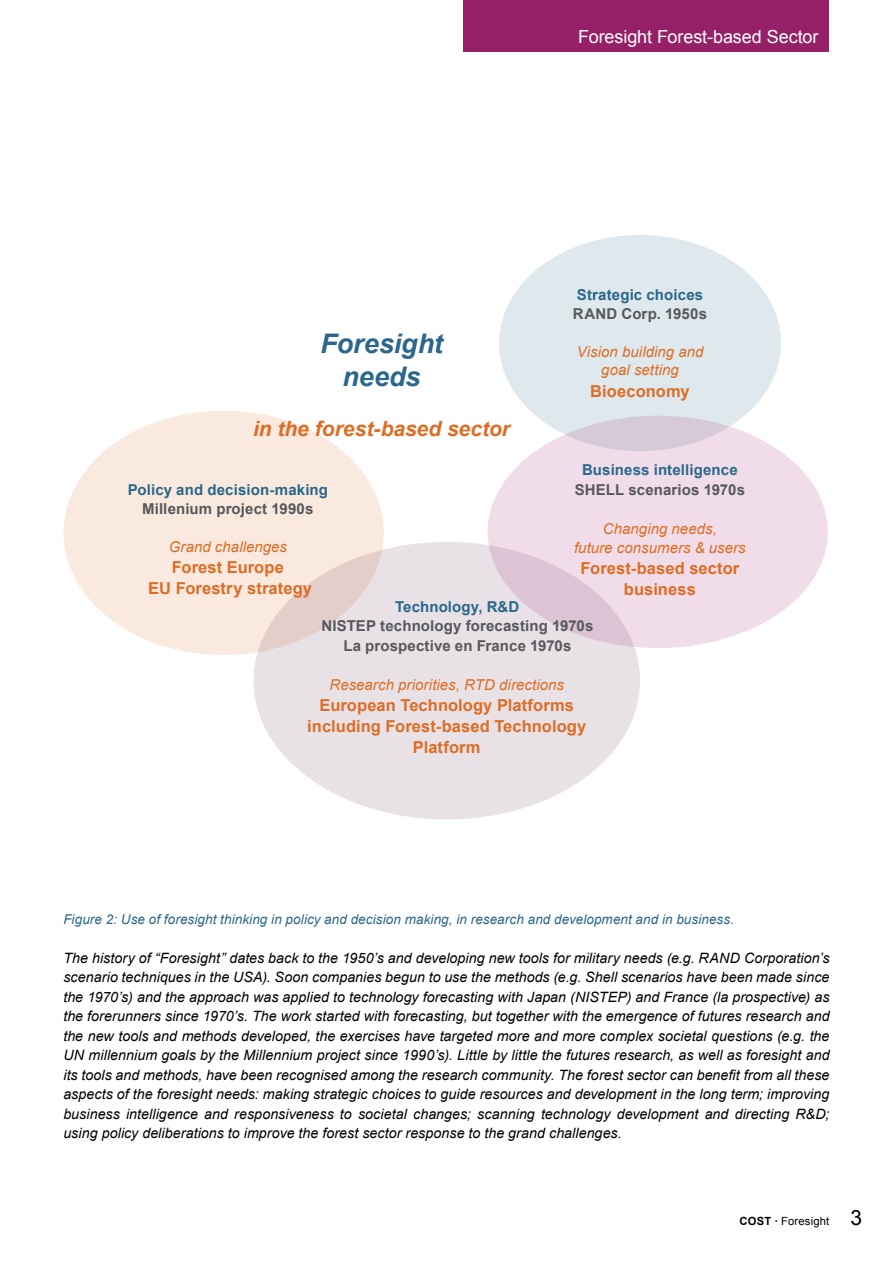
<style>
.page{position:relative;width:893px;height:1263px;background:#fff}
.page>*{position:absolute;margin:0;border:0;box-sizing:border-box;transform-origin:0 0}
.t1{font:italic 700 27px/32.4px "Arial";letter-spacing:-.005em;color:#2a678b;text-align:center}
.t2{font:italic 700 21px "Arial";color:#dd6d25}
.t3{font:18px "Arial";letter-spacing:-.005em;color:#fff}
.t4{font:700 16.5px/21px "Arial";letter-spacing:.005em;color:#dd6d25;text-align:center}
.t5{font:700 15px/19.5px "Arial";letter-spacing:.01em;color:#56585b;text-align:center}
.t6{font:italic 15px/18px "Arial";letter-spacing:.005em;color:#dd6d25;text-align:center}
.t7{font:700 15px "Arial";letter-spacing:.01em;color:#2a678b}
.t8{font:italic 14.25px/19.5px "Arial";letter-spacing:.005em;color:#000;text-align:justify}
.t9{font:italic 13.5px "Arial";letter-spacing:.005em;color:#2a678b}
.t10{font:11.25px "Arial";letter-spacing:.015em;color:#000}
.s1{font-weight:700}
.s2{font-size:21px}
</style>
<div class="page">
<div style="left:463px;top:0;width:366px;height:51px;background:#962067"></div>
<div style="left:64px;top:411px;width:320px;height:244px;background:#f9e9de;border-radius:50%"></div>
<div style="left:499px;top:235px;width:282px;height:216px;background:#dfe8ed;border-radius:50%"></div>
<svg style="left:488px;top:416px;width:340px;height:232px;background:#efdbe7"></svg>
<svg style="left:253px;top:542px;width:387px;height:277px;background:#e6dde3"></svg>
<p class="t3" style="left:578px;top:24px;width:242px">Foresight Forest-based Sector</p>
<h1 class="t1" style="left:320px;top:329px;width:124px">Foresight needs</h1>
<h2 class="t2" style="left:253px;top:415px;width:258px">in the forest-based sector</h2>
<p class="t7" style="left:128px;top:479px;width:202px">Policy and decision-making</p>
<p class="t5" style="left:142px;top:500px;width:173px">Millenium project 1990s</p>
<p class="t6" style="left:169px;top:537px;width:120px">Grand challenges</p>
<p class="t4" style="left:148px;top:557px;width:165px">Forest Europe<br>EU Forestry strategy</p>
<p class="t7" style="left:577px;top:284px;width:128px">Strategic choices</p>
<p class="t5" style="left:573px;top:305px;width:136px">RAND Corp. 1950s</p>
<p class="t6" style="left:577px;top:342px;width:128px">Vision building and goal setting</p>
<p class="t4" style="left:590px;top:381px;width:101px">Bioeconomy</p>
<p class="t7" style="left:582px;top:460px;width:157px">Business intelligence</p>
<p class="t5" style="left:575px;top:480px;width:172px">SHELL scenarios 1970s</p>
<p class="t6" style="left:574px;top:519px;width:173px;line-height:19.5px">Changing needs,<br>future consumers &amp; users</p>
<p class="t4" style="left:580px;top:558px;width:160px">Forest-based sector business</p>
<p class="t7" style="left:395px;top:596px;width:126px">Technology, R&amp;D</p>
<p class="t5" style="left:321px;top:617px;width:273px">NISTEP technology forecasting 1970s<br>La prospective en France 1970s</p>
<p class="t6" style="left:330px;top:675px;width:236px">Research priorities, RTD directions</p>
<p class="t4" style="left:307px;top:695px;width:280px">European Technology Platforms including Forest-based Technology<br>Platform</p>
<p class="t9" style="left:63px;top:910px;width:672px">Figure 2: Use of foresight thinking in policy and decision making, in research and development and in business.</p>
<p class="t8" style="left:63px;top:948px;width:768px">The history of “Foresight” dates back to the 1950’s and developing new tools for military needs (e.g. RAND Corporation’s scenario techniques in the USA). Soon companies begun to use the methods (e.g. Shell scenarios have been made since the 1970’s) and the approach was applied to technology forecasting with Japan (NISTEP) and France (la prospective) as the forerunners since 1970’s. The work started with forecasting, but together with the emergence of futures research and the new tools and methods developed, the exercises have targeted more and more complex societal questions (e.g. the UN millennium goals by the Millennium project since 1990’s). Little by little the futures research, as well as foresight and its tools and methods, have been recognised among the research community. The forest sector can benefit from all these aspects of the foresight needs: making strategic choices to guide resources and development in the long term; improving business intelligence and responsiveness to societal changes; scanning technology development and directing R&amp;D; using policy deliberations to improve the forest sector response to the grand challenges.</p>
<p class="t10" style="left:740px;top:1213px;width:124px"><span class="s1">COST ·</span> Foresight <span class="s2">3</span></p>
</div>
